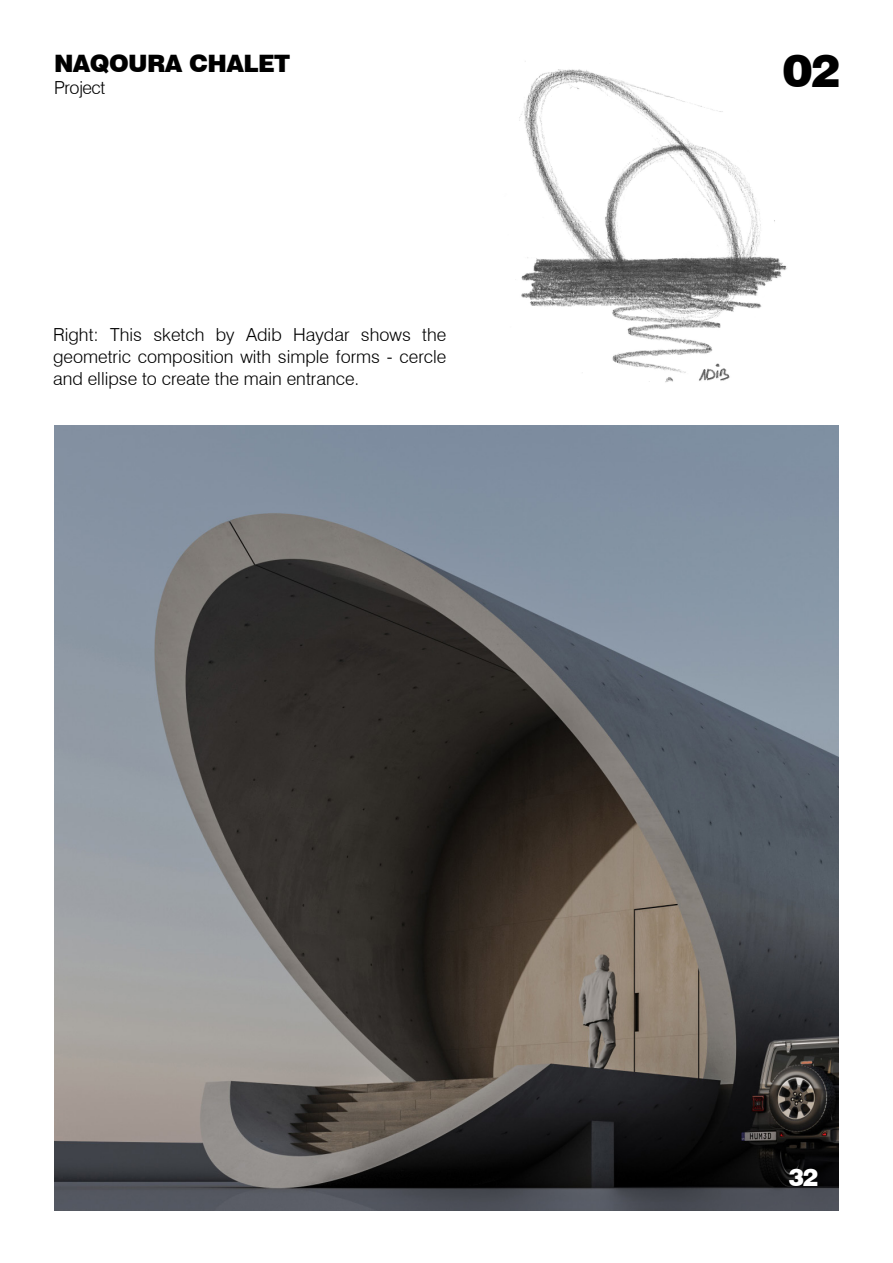
<style>
.page{position:relative;width:893px;height:1263px;background:#fff}
.page>*{position:absolute;margin:0;border:0;box-sizing:border-box;transform-origin:0 0}
.t1{font:900 45px "Swiss 721 BT";color:#000}
.t2{font:900 24px "Swiss 721 BT";letter-spacing:-.025em;color:#000}
.t3{font:900 24px "Swiss 721 BT";color:#fff}
.t4{font:300 18px/21.6px "Swiss 721 BT";color:#000;text-align:justify}
.t5{font:300 18px "Swiss 721 BT";letter-spacing:-.025em;color:#000}
</style>
<div class="page">
<img style="left:54px;top:425px;width:785px;height:785px">
<img style="left:519px;top:61px;width:268px;height:322px">
<p class="t2" style="left:54px;top:49px;width:238px">NAQOURA CHALET</p>
<p class="t5" style="left:54px;top:77px;width:53px">Project</p>
<p class="t4" style="left:53px;top:324px;width:395px">Right: This sketch by Adib Haydar shows the geometric composition with simple forms - cercle and ellipse to create the main entrance.</p>
<p class="t1" style="left:783px;top:43px;width:60px">02</p>
<p class="t3" style="left:789px;top:1162px;width:31px">32</p>
</div>
